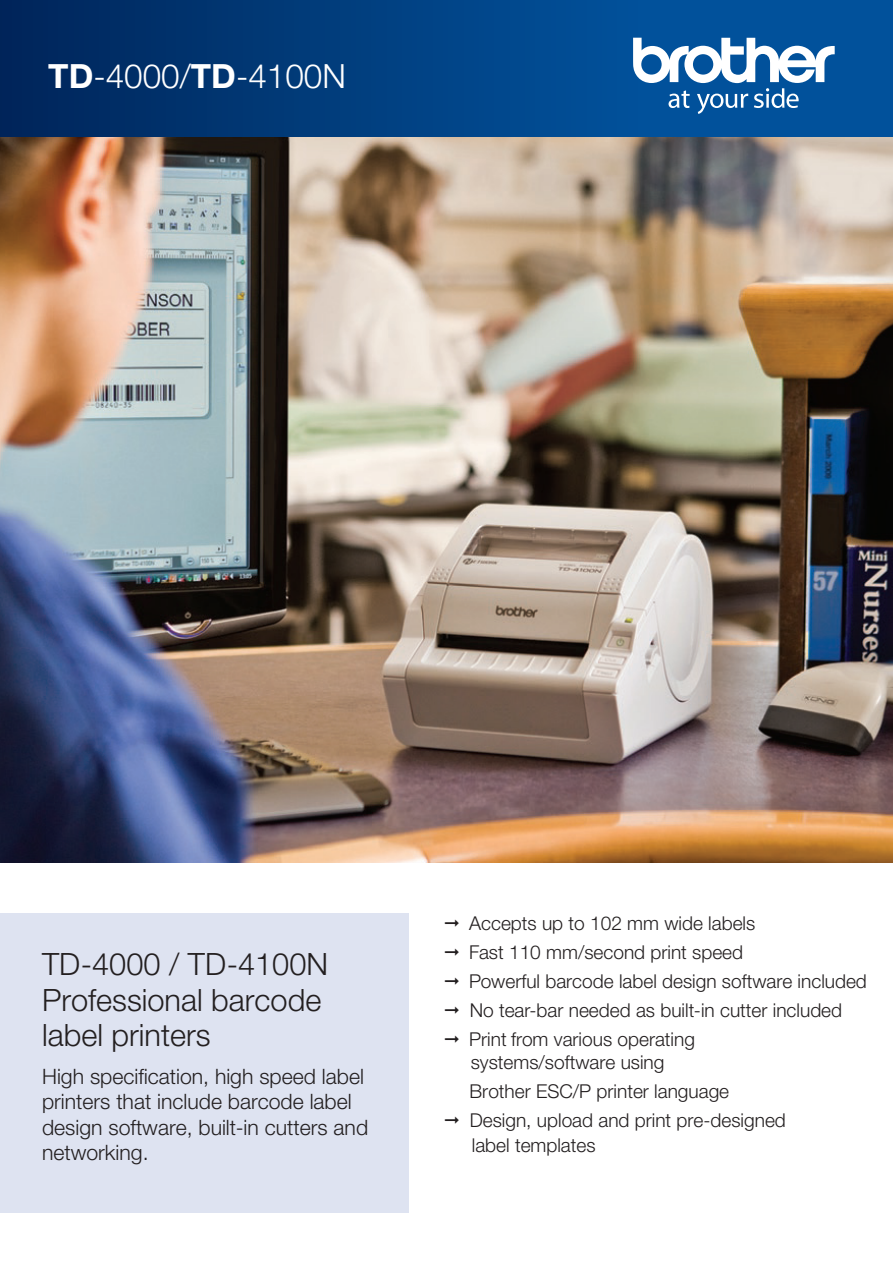
<style>
.page{position:relative;width:893px;height:1263px;background:#fff}
.page>*{position:absolute;margin:0;border:0;box-sizing:border-box;transform-origin:0 0}
.t1{font:300 33.45px "Helvetica Neue LT Std";color:#fff}
.t2{font:300 30.75px/35.7px "Helvetica Neue LT Std";color:#231f20}
.t3{font:300 21.15px/25.5px "Helvetica Neue LT Std";color:#231f20}
.t4{font:300 19.05px/23px "Helvetica Neue LT Std";color:#231f20;text-align:center}
.s1{font-weight:700}
</style>
<div class="page">
<img style="left:0;top:137px;width:893px;height:726px">
<div style="left:0;top:913px;width:409px;height:299px;background:#dee3f1"></div>
<div style="left:0;top:0;width:893px;height:137px;background:linear-gradient(to right,#00295f,#015aa8)"></div>
<svg style="left:633px;top:38px;width:202px;height:76px"></svg>
<h1 class="t1" style="left:48px;top:56px;width:299px"><span class="s1">TD</span>-4000/<span class="s1">TD</span>-4100N</h1>
<h2 class="t2" style="left:42px;top:945px;width:288px">TD-4000 / TD-4100N<br>Professional barcode label printers</h2>
<p class="t3" style="left:42px;top:1063px;width:328px">High specification, high speed label printers that include barcode label design software, built-in cutters and networking.</p>
<p class="t4" style="left:444px;top:911px;width:313px">◻ Accepts up to 102 mm wide labels</p>
<p class="t4" style="left:444px;top:940px;width:301px">◻ Fast 110 mm/second print speed</p>
<p class="t4" style="left:444px;top:969px;width:425px">◻ Powerful barcode label design software included</p>
<p class="t4" style="left:444px;top:998px;width:400px">◻ No tear-bar needed as built-in cutter included</p>
<p class="t4" style="left:444px;top:1027px;width:253px">◻ Print from various operating systems/software using</p>
<p class="t4" style="left:470px;top:1079px;width:261px">Brother ESC/P printer language</p>
<p class="t4" style="left:472px;top:1107px;width:315px;line-height:25px;text-align:left;text-indent:-28px">◻ Design, upload and print pre-designed label templates</p>
</div>
